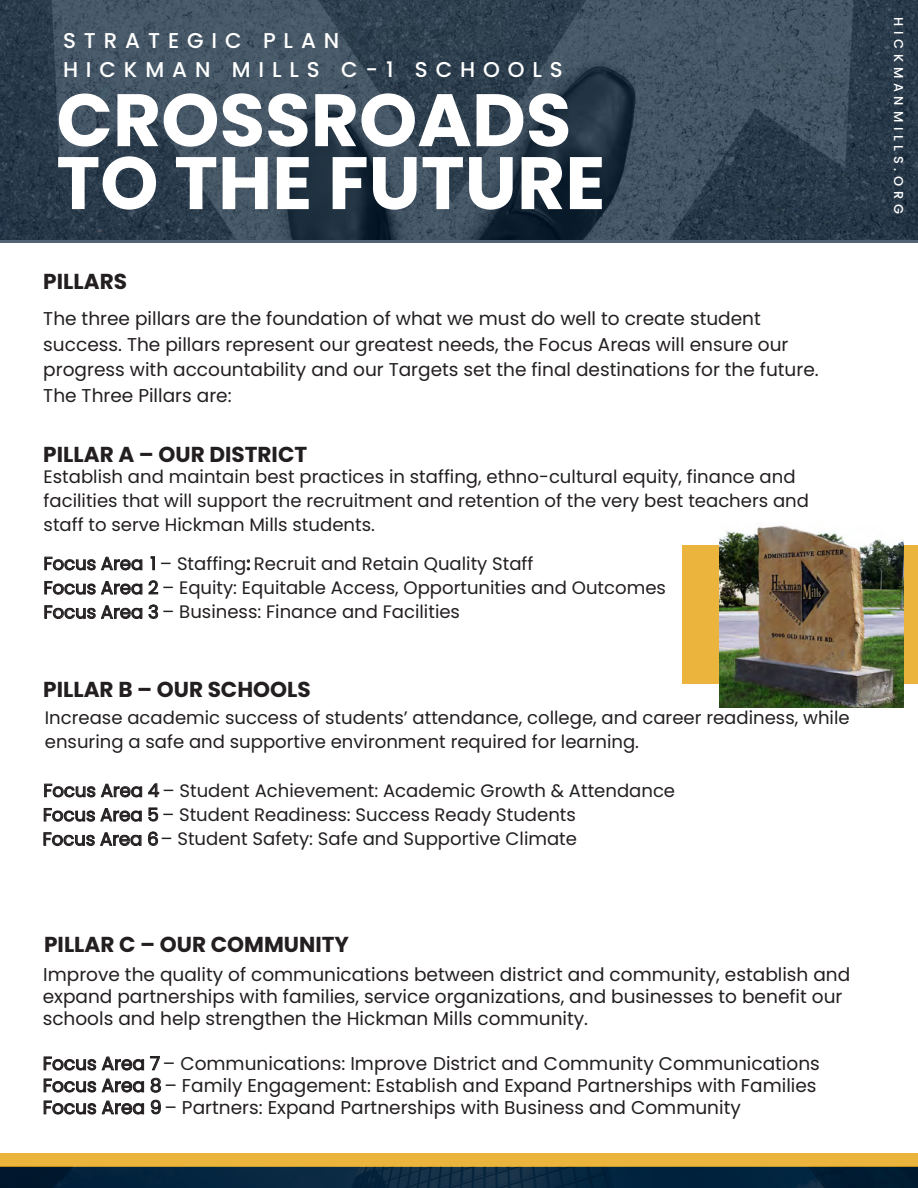
<style>
.page{position:relative;width:918px;height:1188px;background:#fff}
.page>*{position:absolute;margin:0;border:0;box-sizing:border-box;transform-origin:0 0}
.t1{font:700 74.1px/63px "Poppins";color:#fff}
.t2{font:700 21.6px "Poppins";color:#231f20}
.t3{font:700 21.6px "Poppins";color:#231f20}
.t4{font:500 21.45px/29.7px "Poppins";letter-spacing:.37em;color:#fff}
.t5{font:18.6px/25.5px "Poppins";color:#231f20}
.t6{font:18.6px/22px "Poppins";color:#231f20}
.t7{font:18px/24.3px "Poppins";color:#231f20}
.t8{font:18px/24.3px "Poppins";color:#231f20}
.t9{font:500 12.9px "Poppins";letter-spacing:.37em;color:#fff}
.s1{font-style:inherit}
</style>
<div class="page">
<svg style="left:0;top:0;width:918px;height:243px;background:#344555"></svg>
<svg style="left:0;top:1167px;width:918px;height:21px;background:#05243d"></svg>
<div style="left:0;top:1153px;width:918px;height:14px;background:#ebb53d"></div>
<div style="left:682px;top:545px;width:236px;height:139px;background:#ebb53d"></div>
<img style="left:719px;top:525px;width:184px;height:182px">
<p class="t4" style="left:63px;top:25px;width:501px">STRATEGIC PLAN<br>HICKMAN MILLS C-1 SCHOOLS</p>
<p class="t1" style="left:56px;top:89px;width:551px">CROSSROADS<br>TO THE FUTURE</p>
<p class="t2" style="left:43px;top:269px;width:85px">PILLARS</p>
<p class="t5" style="left:43px;top:306px;width:777px">The three pillars are the foundation of what we must do well to create student success. The pillars represent our greatest needs, the Focus Areas will ensure our progress with accountability and our Targets set the final destinations for the future.<br>The Three Pillars are:</p>
<p class="t2" style="left:43px;top:442px;width:265px">PILLAR A – OUR DISTRICT</p>
<p class="t7" style="left:44px;top:464px;width:767px">Establish and maintain best practices in staffing, ethno-cultural equity, finance and facilities that will support the recruitment and retention of the very best teachers and staff to serve Hickman Mills students.</p>
<p class="t8" style="left:43px;top:551px;width:624px">Focus Area 1 – Staffing: Recruit and Retain Quality Staff<br>Focus Area 2 – Equity: Equitable <span class="s1">A</span>ccess, <span class="s1">O</span>pportunities and <span class="s1">O</span>utcomes<br>Focus Area 3 – Business: Finance and Facilities</p>
<p class="t3" style="left:43px;top:677px;width:269px">PILLAR B – OUR SCHOOLS</p>
<p class="t7" style="left:45px;top:705px;width:806px">Increase academic success of students’ attendance, college, and career readiness, while ensuring a safe and supportive environment required for learning.</p>
<p class="t7" style="left:43px;top:778px;width:634px"><span class="s1">Focus Area 4 –</span> Student Achievement: Academic Growth &amp; Attendance<br><span class="s1">Focus Area 5 –</span> Student Readiness: Success Ready Students<br><span class="s1">Focus Area 6 – Student Safety: Safe and Supportive Climate</span></p>
<p class="t2" style="left:44px;top:932px;width:306px">PILLAR C – OUR COMMUNITY</p>
<p class="t5" style="left:43px;top:963px;width:809px;line-height:22.2px">Improve the quality of communications between district and community, establish and expand partnerships with families, service organizations, and businesses to benefit our schools and help strengthen the Hickman Mills community.</p>
<p class="t6" style="left:43px;top:1052px;width:779px">Focus Area 7– Communications: Improve <span class="s1">D</span>istrict and <span class="s1">C</span>ommunity <span class="s1">C</span>ommunications<br>Focus Area 8– Family Engagement: Establish and Expand Partnerships with Families<br>Focus Area 9– Partners: Expand Partnerships with Business <span class="s1">and</span> Community</p>
<p class="t9" style="left:906px;top:17px;width:199px;rotate:90deg">HICKMANMILLS.ORG</p>
</div>
